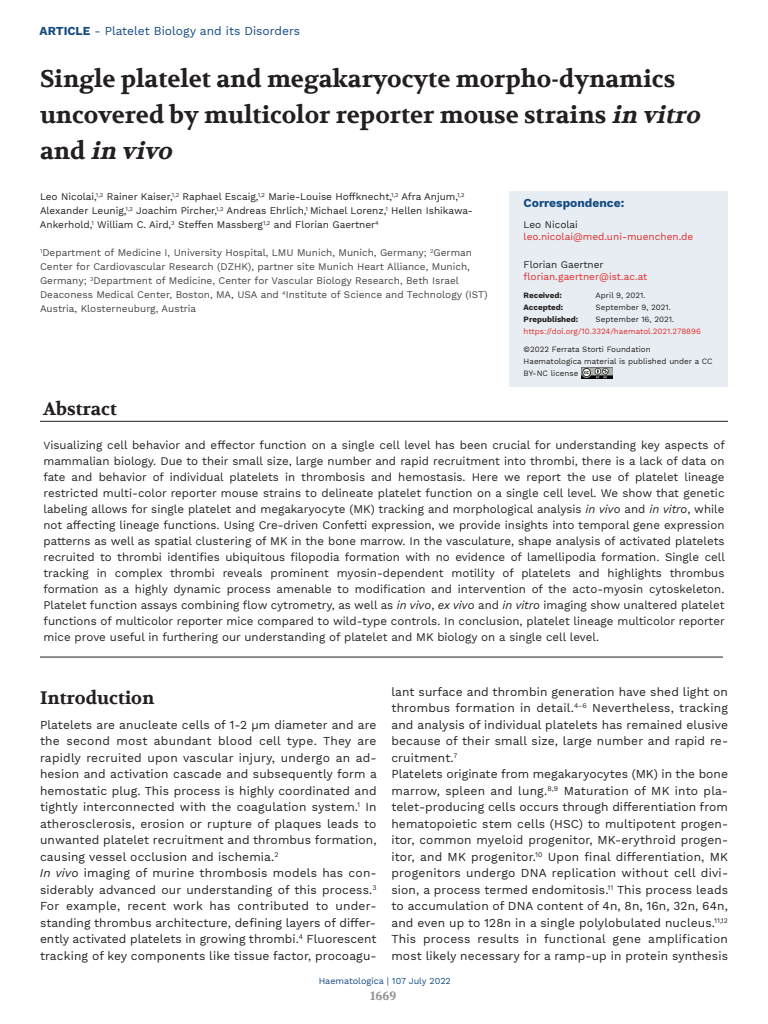
<style>
.page{position:relative;width:768px;height:1024px;background:#fff}
.page>*{position:absolute;margin:0;border:0;box-sizing:border-box;transform-origin:0 0}
.t1{font:700 24px/36px "Volkhov";color:#231f20}
.t2{font:700 18px "Volkhov";color:#231f20}
.t3{font:12px/16.5px "Work Sans";letter-spacing:.01em;color:#231f20}
.t4{font:12px "Work Sans";color:#134a80}
.t5{font:700 12px "Work Sans";color:#134a80}
.t6{font:700 12px "Volkhov";color:#939598}
.t7{font:11.5px/16px "Work Sans";color:#231f20;text-align:justify}
.t8{font:10px/14px "Work Sans";color:#444}
.t9{font:10px/14px "Work Sans";color:#231f20}
.t10{font:10px "Work Sans";color:#e02b2b}
.t11{font:9px "Work Sans";color:#134a80}
.t12{font:8px/12px "Work Sans";color:#231f20}
.t13{font:8px "Work Sans";color:#e02b2b}
.t14{font:700 8px "Work Sans";color:#231f20}
.s1{font-weight:700}
.s2{font-style:italic}
.s3{font-size:10.7px}
</style>
<div class="page">
<hr style="left:40px;top:657px;width:683px;height:1px;background:#231f20">
<hr style="left:40px;top:421px;width:688px;height:1px;background:#231f20">
<div style="left:509px;top:191px;width:219px;height:196px;background:#e7edf2"></div>
<img style="left:581px;top:367px;width:32px;height:11px">
<p class="t4" style="left:40px;top:24px;width:262px"><span class="s1">ARTICLE</span> - Platelet Biology and its Disorders</p>
<h1 class="t1" style="left:40px;top:61px;width:667px">Single platelet and megakaryocyte morpho-dynamics uncovered by multicolor reporter mouse strains <span class="s2">in vitro </span>a n d <span class="s2">in vivo</span></h1>
<p class="t9" style="left:40px;top:190px;width:435px">Leo Nicolai,<sup>1,2</sup> Rainer Kaiser,<sup>1,2</sup> Raphael Escaig,<sup>1,2</sup> Marie-Louise Hoffknecht,<sup>1,2</sup> Afra Anjum,<sup>1,2<br></sup>Alexander Leunig,<sup>1,2</sup> Joachim Pircher,<sup>1,2</sup> Andreas Ehrlich,<sup>1</sup> Michael Lorenz,<sup>1</sup> Hellen Ishikawa-<br>Ankerhold,<sup>1</sup> William C. Aird,<sup>3</sup> Steffen Massberg<sup>1,2</sup> and Florian Gaertner<sup>4</sup></p>
<p class="t8" style="left:40px;top:246px;width:449px"><sup>1</sup>Department of Medicine I, University Hospital, LMU Munich, Munich, Germany; <sup>2</sup>German Center for Cardiovascular Research (DZHK), partner site Munich Heart Alliance, Munich, Germany; <sup>3</sup>Department of Medicine, Center for Vascular Biology Research, Beth Israel Deaconess Medical Center, Boston, MA, USA and <sup>4</sup>Institute of Science and Technology (IST)<br>Austria, Klosterneuburg, Austria</p>
<h2 class="t2" style="left:43px;top:398px;width:75px">Abstract</h2>
<p class="t5" style="left:524px;top:195px;width:102px">Correspondence:</p>
<p class="t9" style="left:524px;top:217px;width:56px">Leo Nicolai</p>
<p class="t10" style="left:524px;top:230px;width:171px">leo.nicolai@med.uni-muenchen.de</p>
<p class="t9" style="left:524px;top:257px;width:81px">Florian Gaertner</p>
<p class="t10" style="left:524px;top:270px;width:125px">florian.gaertner@ist.ac.at</p>
<p class="t14" style="left:524px;top:290px;width:40px">Received:</p>
<p class="t12" style="left:596px;top:289px;width:52px">April 9, 2021.</p>
<p class="t14" style="left:524px;top:302px;width:41px">Accepted:</p>
<p class="t12" style="left:596px;top:301px;width:77px">September 9, 2021.</p>
<p class="t14" style="left:524px;top:314px;width:56px">Prepublished:</p>
<p class="t12" style="left:596px;top:313px;width:80px">September 16, 2021.</p>
<p class="t13" style="left:524px;top:326px;width:179px">https://doi.org/10.3324/haematol.2021.278896</p>
<p class="t12" style="left:524px;top:343px;width:191px">©2022 Ferrata Storti Foundation<br>Haematologica material is published under a CC<br>BY-NC license</p>
<p class="t7" style="left:43px;top:437px;width:683px"><span class="s3">V</span>isualizing cell behavior and effector function on a single cell level has been crucial for understanding key aspects of mammalian biology. Due to their small size, large number and rapid recruitment into thrombi, there is a lack of data on fate and behavior of individual platelets in thrombosis and hemostasis. Here we report the use of platelet lineage restricted multi-color reporter mouse strains to delineate platelet function on a single cell level. We show that genetic labeling allows for single platelet and megakaryocyte (MK) tracking and morphological analysis <span class="s2">in vivo</span> and <span class="s2">in vitro</span>, while not affecting lineage functions. Using Cre-driven Confetti expression, we provide insights into temporal gene expression patterns as well as spatial clustering of MK in the bone marrow. In the vasculature, shape analysis of activated platelets recruited to thrombi identifies ubiquitous filopodia formation with no evidence of lamellipodia formation. Single cell tracking in complex thrombi reveals prominent myosin-dependent motility of platelets and highlights thrombus formation as a highly dynamic process amenable to modification and intervention of the acto-myosin cytoskeleton.<br>Platelet function assays combining flow cytrometry, as well as <span class="s2">in vivo</span>, <span class="s2">ex vivo</span> and <span class="s2">in vitro</span> imaging show unaltered platelet functions of multicolor reporter mice compared to wild-type controls. In conclusion, platelet lineage multicolor reporter mice prove useful in furthering our understanding of platelet and MK biology on a single cell level.</p>
<h2 class="t2" style="left:40px;top:686px;width:116px">Introduction</h2>
<p class="t3" style="left:40px;top:716px;width:338px">Platelets are anucleate cells of 1-2 µm diameter and are the second most abundant blood cell type. They are rapidly recruited upon vascular injury, undergo an ad&shy;hesion and activation cascade and subsequently form a hemostatic plug. This process is highly coordinated and tightly interconnected with the coagulation system.<sup>1</sup> In atherosclerosis, erosion or rupture of plaques leads to unwanted platelet recruitment and thrombus formation, causing vessel occlusion and ischemia.<sup>2<br></sup><span class="s2">In vivo</span> imaging of murine thrombosis models has con&shy;siderably advanced our understanding of this process.<sup>3<br></sup>For example, recent work has contributed to under&shy;standing thrombus architecture, defining layers of differ&shy;ently activated platelets in growing thrombi.<sup>4</sup> Fluorescent tracking of key components like tissue factor, procoagu-</p>
<p class="t3" style="left:391px;top:683px;width:338px">lant surface and thrombin generation have shed light on thrombus formation in detail.<sup>4-6</sup> Nevertheless, tracking and analysis of individual platelets has remained elusive because of their small size, large number and rapid re&shy;cruitment.<sup>7<br></sup>Platelets originate from megakaryocytes (MK) in the bone marrow, spleen and lung.<sup>8,9</sup> Maturation of MK into pla&shy;telet-producing cells occurs through differentiation from hematopoietic stem cells (HSC) to multipotent progen&shy;itor, common myeloid progenitor, MK-erythroid progen&shy;itor, and MK progenitor.<sup>10</sup> Upon final differentiation, MK progenitors undergo DNA replication without cell divi&shy;sion, a process termed endomitosis.<sup>11</sup> This process leads to accumulation of DNA content of 4n, 8n, 16n, 32n, 64n, and even up to 128n in a single polylobulated nucleus.<sup>11,12<br></sup>This process results in functional gene amplification most likely necessary for a ramp-up in protein synthesis</p>
<p class="t11" style="left:319px;top:976px;width:134px">Haematologica | 107 July 2022</p>
<p class="t6" style="left:370px;top:988px;width:28px">1669</p>
</div>
